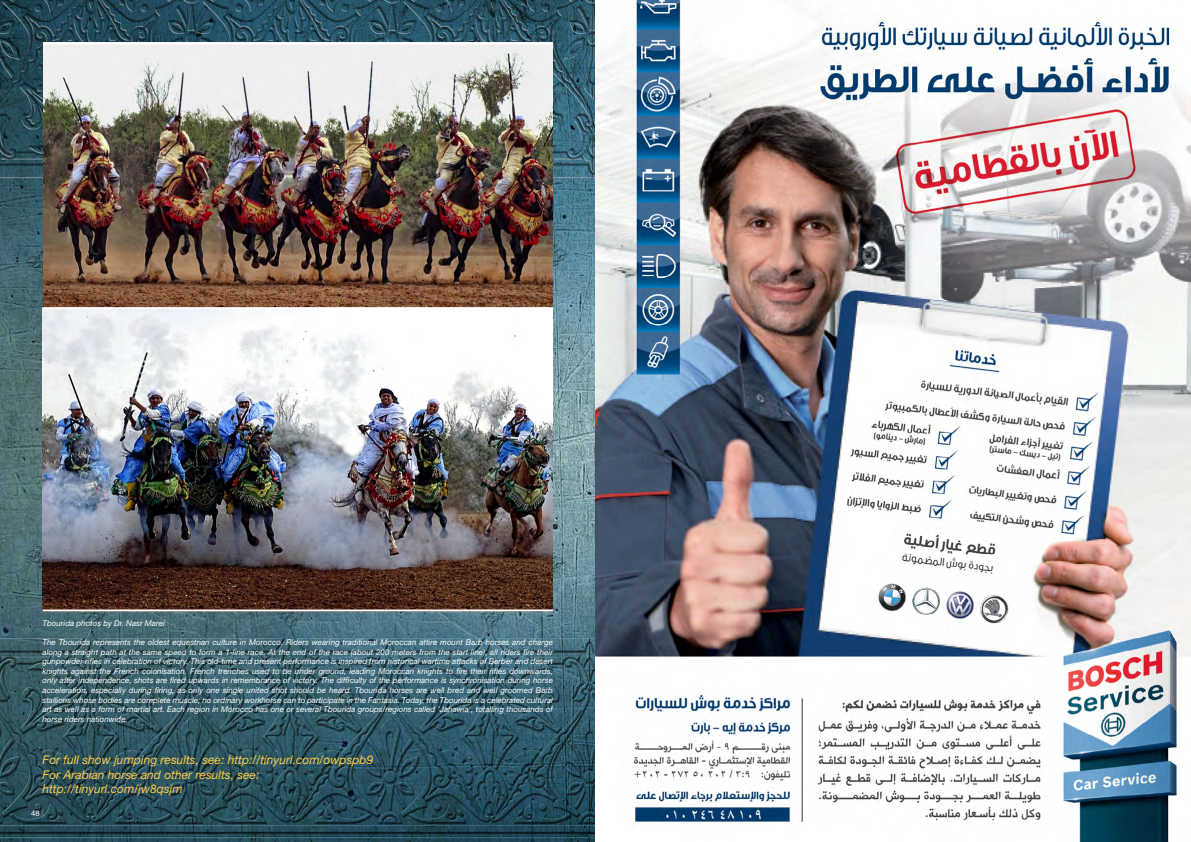
<style>
.page{position:relative;width:1191px;height:842px;background:#fff}
.page>*{position:absolute;margin:0;border:0;box-sizing:border-box;transform-origin:0 0}
.t1{font:italic 12px/14.4px "Helvetica Neue";color:#fecc4f}
.t2{font:italic 8px/9.6px "Helvetica Neue";color:#fff;text-align:justify}
.t3{font:7.6px "Helvetica";color:#fff}
</style>
<div class="page">
<img style="left:0;top:0;width:1191px;height:842px">
<img style="left:43px;top:45px;width:510px;height:564px">
<hr style="left:43px;top:307px;width:510px;height:2px;background:#fff">
<hr style="left:43px;top:609px;width:510px;height:2px;background:#fff">
<hr style="left:43px;top:43px;width:510px;height:2px;background:#fff">
<p class="t2" style="left:43px;top:618px;width:124px">Tbourida photos by Dr. Nasr Marei</p>
<p class="t2" style="left:43px;top:637px;width:512px">The Tbourida represents the oldest equestrian culture in Morocco. Riders wearing traditional Moroccan attire mount Barb horses and charge along a straight path at the same speed to form a 1-line race. At the end of the race (about 200 meters from the start line), all riders fire their gunpowder rifles in celebration of victory. This old-time and present performance is inspired from historical wartime attacks of Berber and desert knights against the French colonisation. French trenches used to be under ground, leading Moroccan knights to fire their rifles downwards, only after independence, shots are fired upwards in remembrance of victory. The difficulty of the performance is synchronisation during horse acceleration, especially during firing, as only one single united shot should be heard. Tbourida horses are well bred and well groomed Barb stallions whose bodies are complete muscle; no ordinary workhorse can to participate in the Fantasia. Today, the Tbourida is a celebrated cultural art as well as a form of martial art. Each region in Morocco has one or several Tbourida groups/regions called 'Jahawia', totalling thousands of horse riders nationwide.</p>
<h1 class="t1" style="left:43px;top:752px;width:332px">For full show jumping results, see: http://tinyurl.com/owpspb9<br>For Arabian horse and other results, see: http://tinyurl.com/jw8qsjm</h1>
<p class="t3" style="left:31px;top:809px;width:10px">48</p>
</div>
